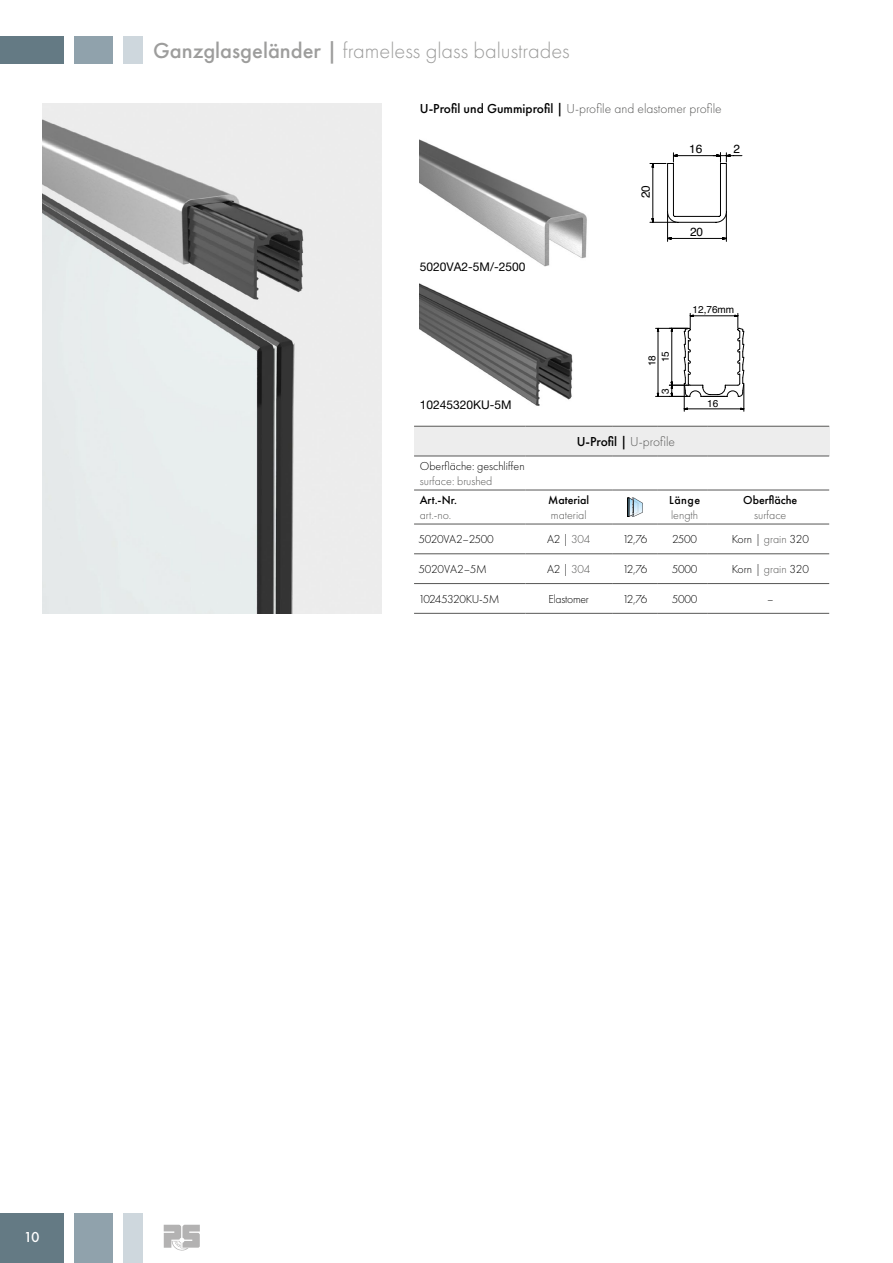
<style>
.page{position:relative;width:893px;height:1263px;background:#fff}
.page>*{position:absolute;margin:0;border:0;box-sizing:border-box;transform-origin:0 0}
.t1{font:300 22.5px "Futura PT";color:#9d9d9c}
.t2{font:500 15px "Futura PT";color:#fff}
.t3{font:300 13.5px "Futura PT";color:#575756}
.t4{font:500 13.5px "Futura PT";color:#000}
.t5{font:300 12px "Futura PT";letter-spacing:-.02em;color:#000}
.t6{font:300 12px "Futura PT";color:#000}
.t7{font:300 12px "Futura PT";color:#575756}
.t8{font:500 12px "Futura PT";color:#000}
.t9{font:12px "Helvetica Neue LT Pro";color:#000}
.t10{font:300 12px "Futura PT";letter-spacing:-.05em;color:#000}
.t11{font:11.85px "Helvetica";color:#000}
.t12{font:10.05px/13.4px "Helvetica";color:#000;text-align:center}
.s1{font-weight:500}
.s2{font-weight:500;color:#000}
.s3{font-weight:300;color:#575756}
.s4{color:#575756}
</style>
<div class="page">
<img style="left:43px;top:103px;width:338px;height:511px">
<img style="left:420px;top:139px;width:167px;height:128px">
<svg style="left:649px;top:152px;width:93px;height:90px"></svg>
<img style="left:420px;top:283px;width:192px;height:143px">
<svg style="left:655px;top:313px;width:89px;height:99px"></svg>
<div style="left:0;top:36px;width:64px;height:28px;background:#647a84"></div>
<div style="left:74px;top:36px;width:39px;height:28px;background:#90a2ac"></div>
<div style="left:123px;top:36px;width:19px;height:28px;background:#ced7dd"></div>
<svg style="left:164px;top:1225px;width:36px;height:25px"></svg>
<div style="left:0;top:1213px;width:64px;height:50px;background:#647a84"></div>
<div style="left:74px;top:1213px;width:39px;height:50px;background:#90a2ac"></div>
<div style="left:123px;top:1213px;width:19px;height:50px;background:#ced7dd"></div>
<div style="left:414px;top:426px;width:415px;height:30px;background:#ededed"></div>
<hr style="left:414px;top:524px;width:111px;height:1px;background:#575756">
<hr style="left:414px;top:553px;width:111px;height:1px;background:#575756">
<hr style="left:414px;top:583px;width:111px;height:1px;background:#575756">
<hr style="left:414px;top:613px;width:111px;height:1px;background:#575756">
<hr style="left:525px;top:524px;width:87px;height:1px;background:#575756">
<hr style="left:525px;top:553px;width:87px;height:1px;background:#575756">
<hr style="left:525px;top:583px;width:87px;height:1px;background:#575756">
<hr style="left:525px;top:613px;width:87px;height:1px;background:#575756">
<hr style="left:658px;top:524px;width:49px;height:1px;background:#575756">
<hr style="left:658px;top:553px;width:49px;height:1px;background:#575756">
<hr style="left:658px;top:583px;width:49px;height:1px;background:#575756">
<hr style="left:612px;top:524px;width:46px;height:1px;background:#575756">
<hr style="left:612px;top:553px;width:46px;height:1px;background:#575756">
<hr style="left:612px;top:583px;width:46px;height:1px;background:#575756">
<hr style="left:658px;top:613px;width:49px;height:1px;background:#575756">
<hr style="left:612px;top:613px;width:46px;height:1px;background:#575756">
<hr style="left:414px;top:426px;width:111px;height:1px;background:#575756">
<hr style="left:525px;top:426px;width:87px;height:1px;background:#575756">
<hr style="left:612px;top:426px;width:46px;height:1px;background:#575756">
<hr style="left:658px;top:426px;width:49px;height:1px;background:#575756">
<hr style="left:707px;top:426px;width:122px;height:1px;background:#575756">
<hr style="left:707px;top:613px;width:122px;height:1px;background:#575756">
<hr style="left:707px;top:524px;width:122px;height:1px;background:#575756">
<hr style="left:707px;top:553px;width:122px;height:1px;background:#575756">
<hr style="left:707px;top:583px;width:122px;height:1px;background:#575756">
<svg style="left:414px;top:456px;width:415px;height:68px"></svg>
<h1 class="t1" style="left:153px;top:38px;width:418px"><span class="s1">Ganzglasgeländer |</span> frameless glass balustrades</h1>
<p class="t3" style="left:420px;top:101px;width:303px"><span class="s2">U-Profil und Gummiprofil |</span> U-profile and elastomer profile</p>
<p class="t9" style="left:420px;top:259px;width:107px">5020VA2-5M/-2500</p>
<p class="t9" style="left:420px;top:398px;width:93px">10245320KU-5M</p>
<p class="t6" style="left:420px;top:459px;width:106px">Oberfläche: geschliffen</p>
<p class="t7" style="left:420px;top:474px;width:74px">surface: brushed</p>
<p class="t8" style="left:420px;top:493px;width:39px">Art.-Nr.</p>
<p class="t7" style="left:420px;top:508px;width:33px">art.-no.</p>
<p class="t11" style="left:637px;top:198px;width:15px;rotate:-90deg">20</p>
<p class="t11" style="left:689px;top:139px;width:15px">16</p>
<p class="t11" style="left:734px;top:140px;width:8px">2</p>
<p class="t11" style="left:690px;top:223px;width:15px">20</p>
<p class="t12" style="left:646px;top:366px;width:16px;rotate:-90deg">18<br>15</p>
<p class="t12" style="left:659px;top:394px;width:7px;rotate:-90deg">3</p>
<p class="t4" style="left:577px;top:434px;width:100px">U-Profil | <span class="s3">U-profile</span></p>
<p class="t12" style="left:693px;top:303px;width:43px">12,76mm</p>
<p class="t12" style="left:707px;top:397px;width:13px">16</p>
<p class="t8" style="left:548px;top:493px;width:42px">Material</p>
<p class="t7" style="left:551px;top:508px;width:37px">material</p>
<p class="t8" style="left:669px;top:493px;width:32px">Länge</p>
<p class="t7" style="left:671px;top:508px;width:29px">length</p>
<p class="t8" style="left:743px;top:493px;width:56px">Oberfläche</p>
<p class="t7" style="left:754px;top:508px;width:34px">surface</p>
<p class="t5" style="left:418px;top:533px;width:77px">5020VA2–2500</p>
<p class="t5" style="left:547px;top:533px;width:45px">A2 | <span class="s4">304</span></p>
<p class="t5" style="left:622px;top:533px;width:26px">12,76</p>
<p class="t5" style="left:672px;top:533px;width:26px">2500</p>
<p class="t6" style="left:732px;top:533px;width:79px">Korn | <span class="s4">grain</span> 320</p>
<p class="t6" style="left:418px;top:562px;width:70px">5020VA2–5M</p>
<p class="t5" style="left:547px;top:562px;width:45px">A2 | <span class="s4">304</span></p>
<p class="t5" style="left:622px;top:562px;width:26px">12,76</p>
<p class="t5" style="left:672px;top:562px;width:27px">5000</p>
<p class="t6" style="left:732px;top:562px;width:79px">Korn | <span class="s4">grain</span> 320</p>
<p class="t10" style="left:418px;top:592px;width:83px">10245320KU-5M</p>
<p class="t5" style="left:548px;top:592px;width:42px">Elastomer</p>
<p class="t5" style="left:622px;top:592px;width:26px">12,76</p>
<p class="t5" style="left:672px;top:592px;width:27px">5000</p>
<p class="t5" style="left:767px;top:592px;width:8px">–</p>
<p class="t2" style="left:24px;top:1228px;width:17px">10</p>
</div>
